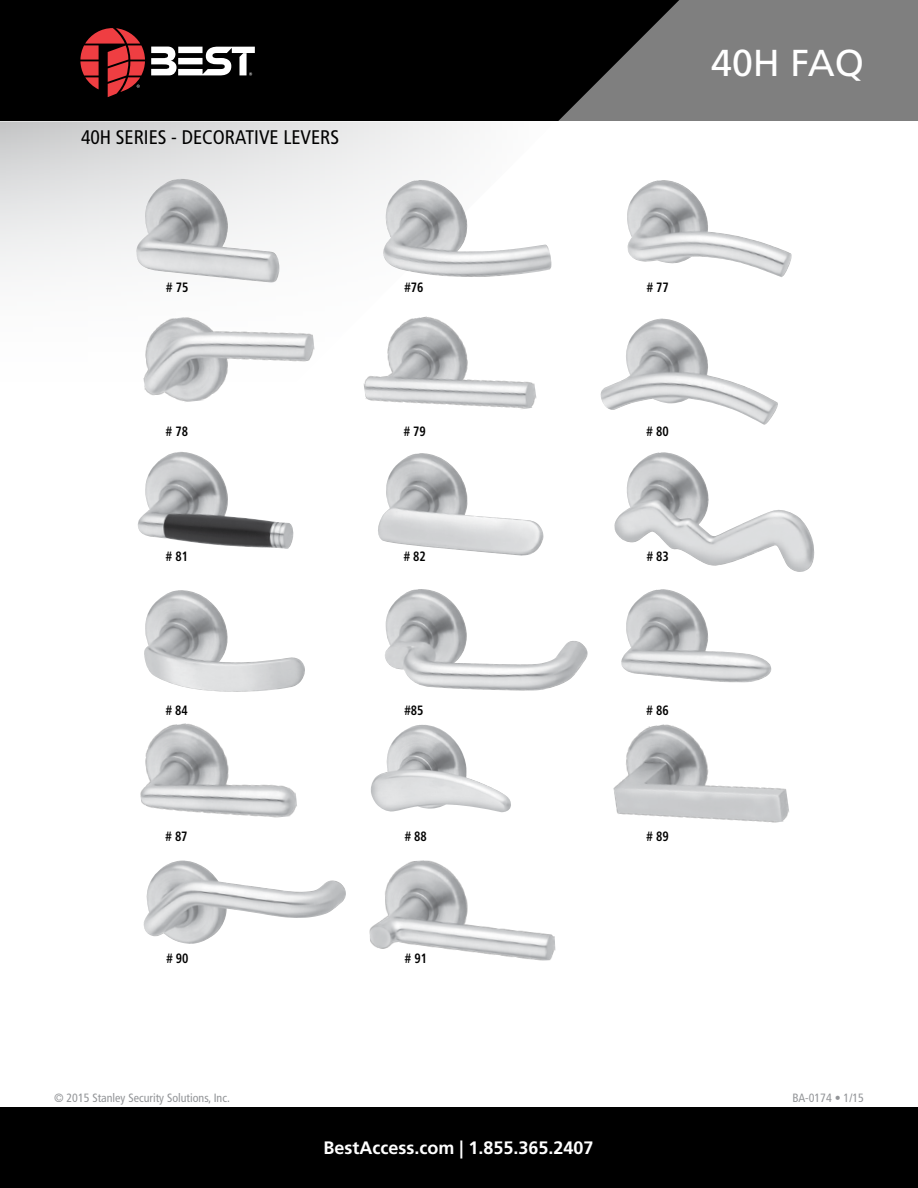
<style>
.page{position:relative;width:918px;height:1188px;background:#fff}
.page>*{position:absolute;margin:0;border:0;box-sizing:border-box;transform-origin:0 0}
.t1{font:37.5px "Frutiger LT Std";color:#fff}
.t2{font:condensed 19.65px "Frutiger LT Std";color:#000}
.t3{font:700 18px "Frutiger LT Std";color:#fff}
.t4{font:700 condensed 13.5px "Frutiger LT Std";color:#000;scale:.9 1}
.t5{font:condensed 12px "Frutiger LT Std";color:#939598}
</style>
<div class="page">
<div style="left:0;top:1107px;width:918px;height:81px;background:#000"></div>
<svg style="left:0;top:122px;width:544px;height:691px"></svg>
<div style="left:0;top:0;width:918px;height:122px;background:#000"></div>
<svg style="left:558px;top:0;width:360px;height:122px;fill:#7f7f7f"></svg>
<svg style="left:80px;top:28px;width:65px;height:69px"></svg>
<svg style="left:151px;top:47px;width:104px;height:29px"></svg>
<img style="left:136px;top:179px;width:143px;height:103px">
<img style="left:382px;top:180px;width:170px;height:97px">
<img style="left:627px;top:180px;width:165px;height:97px">
<img style="left:138px;top:304px;width:181px;height:102px">
<img style="left:356px;top:303px;width:182px;height:128px">
<img style="left:600px;top:319px;width:178px;height:106px">
<img style="left:138px;top:452px;width:156px;height:97px">
<img style="left:377px;top:453px;width:166px;height:103px">
<img style="left:614px;top:452px;width:201px;height:120px">
<img style="left:144px;top:590px;width:162px;height:102px">
<img style="left:385px;top:589px;width:203px;height:102px">
<img style="left:621px;top:589px;width:151px;height:94px">
<img style="left:133px;top:713px;width:165px;height:105px">
<img style="left:371px;top:725px;width:140px;height:87px">
<img style="left:613px;top:724px;width:176px;height:99px">
<img style="left:144px;top:861px;width:202px;height:83px">
<img style="left:369px;top:860px;width:187px;height:101px">
<h2 class="t2" style="left:81px;top:126px;width:260px">40H SERIES - DECORATIVE LEVERS</h2>
<h1 class="t1" style="left:711px;top:41px;width:154px">40H FAQ</h1>
<p class="t4" style="left:166px;top:279px;width:26px"># 75</p>
<p class="t4" style="left:404px;top:279px;width:23px">#76</p>
<p class="t4" style="left:647px;top:279px;width:26px"># 77</p>
<p class="t4" style="left:166px;top:423px;width:26px"># 78</p>
<p class="t4" style="left:404px;top:423px;width:26px"># 79</p>
<p class="t4" style="left:647px;top:423px;width:26px"># 80</p>
<p class="t4" style="left:166px;top:549px;width:26px"># 81</p>
<p class="t4" style="left:404px;top:549px;width:26px"># 82</p>
<p class="t4" style="left:647px;top:549px;width:26px"># 83</p>
<p class="t4" style="left:166px;top:702px;width:26px"># 84</p>
<p class="t4" style="left:404px;top:702px;width:23px">#85</p>
<p class="t4" style="left:647px;top:702px;width:26px"># 86</p>
<p class="t4" style="left:166px;top:828px;width:26px"># 87</p>
<p class="t4" style="left:405px;top:828px;width:26px"># 88</p>
<p class="t4" style="left:647px;top:828px;width:26px"># 89</p>
<p class="t4" style="left:166px;top:950px;width:26px"># 90</p>
<p class="t4" style="left:405px;top:950px;width:26px"># 91</p>
<p class="t5" style="left:54px;top:1091px;width:177px">© 2015 Stanley Security Solutions, Inc.</p>
<p class="t5" style="left:792px;top:1091px;width:73px">BA-0174 • 1/15</p>
<h3 class="t3" style="left:323px;top:1137px;width:272px">BestAccess.com | 1.855.365.2407</h3>
</div>
